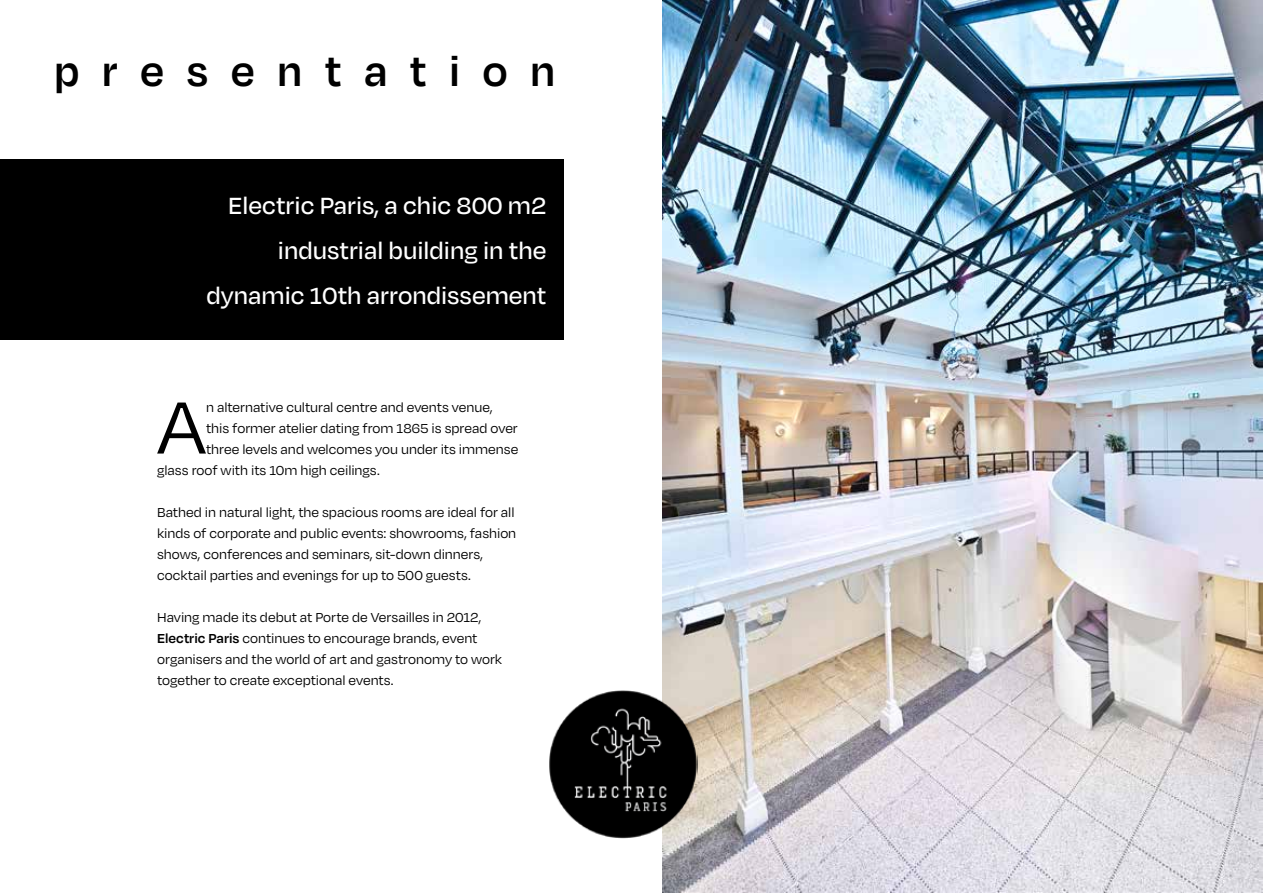
<style>
.page{position:relative;width:1263px;height:893px;background:#fff}
.page>*{position:absolute;margin:0;border:0;box-sizing:border-box;transform-origin:0 0}
.t1{font:85.05px "Degular";color:#000}
.t2{font:600 47.4px "Degular";letter-spacing:.47em;color:#000}
.t3{font:500 27px/45px "Degular";color:#fff;text-align:right}
.t4{font:15px/21px "Degular";color:#000}
.s1{font-weight:600}
</style>
<div class="page">
<img style="left:663px;top:0;width:600px;height:893px">
<div style="left:0;top:159px;width:563px;height:181px;background:#000"></div>
<img style="left:549px;top:690px;width:148px;height:149px">
<h2 class="t2" style="left:54px;top:42px;width:503px">presentation</h2>
<h3 class="t3" style="left:206px;top:181px;width:342px">Electric Paris, a chic 800 m2 industrial building in the dynamic 10th arrondissement</h3>
<h1 class="t1" style="left:157px;top:376px;width:51px">A</h1>
<p class="t4" style="left:206px;top:396px;width:288px">n alternative cultural centre and events venue,</p>
<p class="t4" style="left:206px;top:417px;width:313px">this former atelier dating from 1865 is spread over</p>
<p class="t4" style="left:206px;top:438px;width:314px">three levels and welcomes you under its immense</p>
<p class="t4" style="left:157px;top:459px;width:224px">glass roof with its 10m high ceilings.</p>
<p class="t4" style="left:157px;top:501px;width:361px">Bathed in natural light, the spacious rooms are ideal for all kinds of corporate and public events: showrooms, fashion shows, conferences and seminars, sit-down dinners, cocktail parties and evenings for up to 500 guests.</p>
<p class="t4" style="left:157px;top:606px;width:346px">Having made its debut at Porte de Versailles in 2012, <span class="s1">Electric Paris</span> continues to encourage brands, event organisers and the world of art and gastronomy to work together to create exceptional events.</p>
</div>
